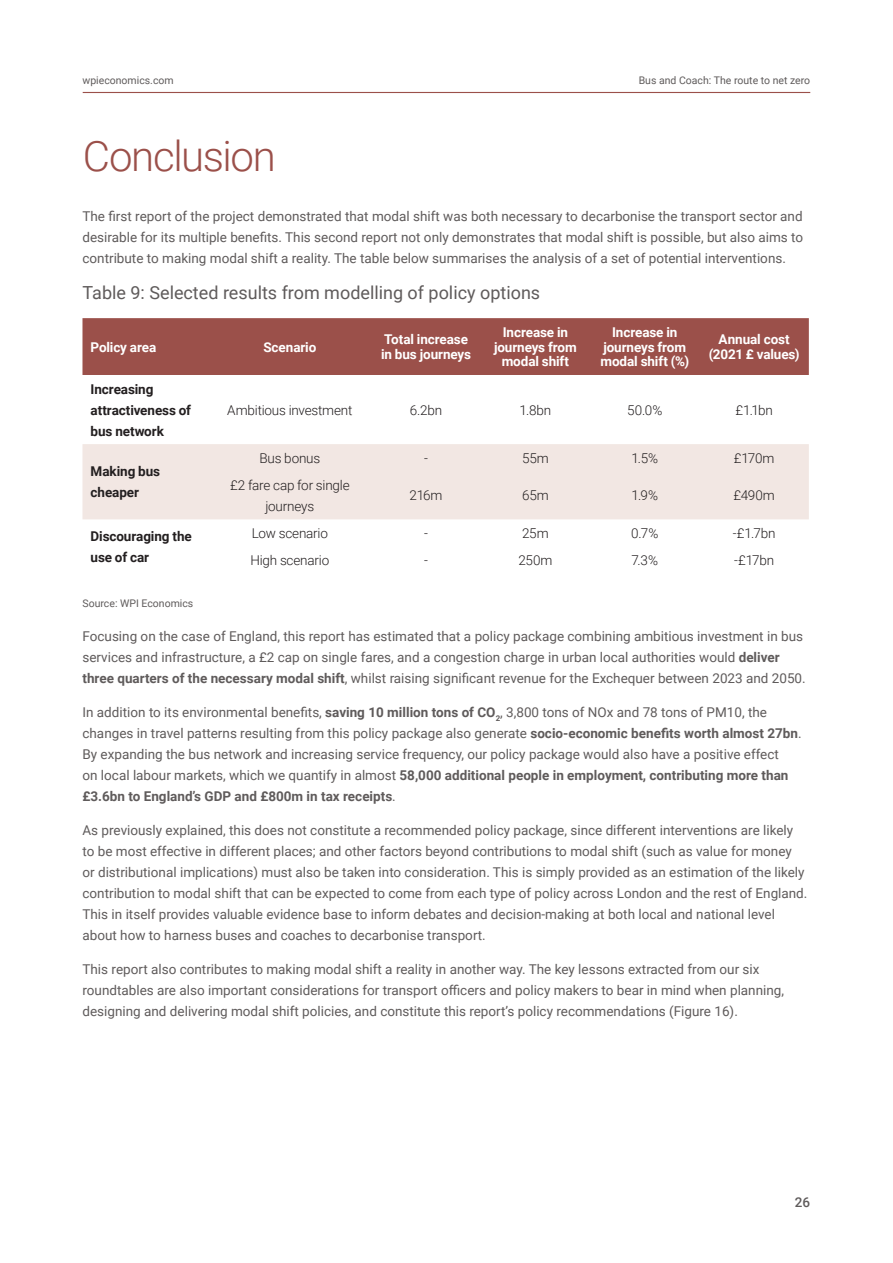
<style>
.page{position:relative;width:893px;height:1263px;background:#fff}
.page>*{position:absolute;margin:0;border:0;box-sizing:border-box;transform-origin:0 0}
.H3{font:300 42px "Roboto";letter-spacing:-.035em;color:#9b504a}
._9_Body_Text_Left{font:18px "Roboto";color:#5f5b5b}
._9_Body_Text_Left-2{font:13.5px/21px "Roboto";color:#5f5b5b}
.Normal_WPI_Normal{font:300 13.5px/21px "Roboto";letter-spacing:-.015em;color:#231f20;text-align:center}
.Normal_WPI_Normal-2{font:700 13.5px/14.9px "Roboto";letter-spacing:-.01em;color:#fff;text-align:center}
.Normal_WPI_Normal-3{font:700 13.5px/21px "Roboto";letter-spacing:-.005em;color:#231f20}
.t1{font:500 13.5px "Roboto";color:#5f5b5b}
._9_Body_Text_Left-3{font:10.5px "Roboto";color:#5f5b5b}
.s1{font-weight:700}
</style>
<div class="page">
<hr style="left:83px;top:92px;width:727px;height:1px;background:#9b504a">
<div style="left:82px;top:318px;width:727px;height:57px;background:#9b504a"></div>
<div style="left:82px;top:444px;width:727px;height:75px;background:#f2e7e3"></div>
<p class="_9_Body_Text_Left-3" style="left:82px;top:72px;width:93px">wpieconomics.com</p>
<p class="_9_Body_Text_Left-3" style="left:639px;top:72px;width:173px">Bus and Coach: The route to net zero</p>
<p class="H3" style="left:83px;top:126px;width:195px">Conclusion</p>
<p class="_9_Body_Text_Left-2" style="left:82px;top:205px;width:722px;text-align:justify">The first report of the project demonstrated that modal shift was both necessary to decarbonise the transport sector and desirable for its multiple benefits. This second report not only demonstrates that modal shift is possible, but also aims to contribute to making modal shift a reality. The table below summarises the analysis of a set of potential interventions.</p>
<p class="_9_Body_Text_Left" style="left:82px;top:280px;width:459px">Table 9: Selected results from modelling of policy options</p>
<p class="Normal_WPI_Normal-2" style="left:91px;top:339px;width:67px">Policy area</p>
<p class="Normal_WPI_Normal-2" style="left:263px;top:339px;width:54px">Scenario</p>
<p class="Normal_WPI_Normal-2" style="left:381px;top:331px;width:91px;text-align:left">Total increase in bus journeys</p>
<p class="Normal_WPI_Normal-2" style="left:494px;top:324px;width:84px">Increase in journeys from modal shift</p>
<p class="Normal_WPI_Normal-2" style="left:600px;top:324px;width:90px">Increase in journeys from modal shift (%)</p>
<p class="Normal_WPI_Normal-2" style="left:709px;top:331px;width:92px">Annual cost (2021 £ values)</p>
<p class="Normal_WPI_Normal-3" style="left:91px;top:378px;width:102px">Increasing attractiveness of bus network</p>
<p class="Normal_WPI_Normal" style="left:227px;top:399px;width:127px">Ambitious investment</p>
<p class="Normal_WPI_Normal" style="left:410px;top:399px;width:34px">6.2bn</p>
<p class="Normal_WPI_Normal" style="left:519px;top:399px;width:33px">1.8bn</p>
<p class="Normal_WPI_Normal" style="left:627px;top:399px;width:37px">50.0%</p>
<p class="Normal_WPI_Normal" style="left:735px;top:399px;width:39px">£1.1bn</p>
<p class="Normal_WPI_Normal-3" style="left:91px;top:460px;width:71px">Making bus cheaper</p>
<p class="Normal_WPI_Normal" style="left:259px;top:447px;width:62px">Bus bonus</p>
<p class="Normal_WPI_Normal" style="left:424px;top:447px;width:5px">-</p>
<p class="Normal_WPI_Normal" style="left:522px;top:447px;width:28px">55m</p>
<p class="Normal_WPI_Normal" style="left:631px;top:447px;width:28px">1.5%</p>
<p class="Normal_WPI_Normal" style="left:734px;top:447px;width:42px">£170m</p>
<p class="Normal_WPI_Normal" style="left:230px;top:474px;width:121px">£2 fare cap for single journeys</p>
<p class="Normal_WPI_Normal" style="left:409px;top:485px;width:35px">216m</p>
<p class="Normal_WPI_Normal" style="left:522px;top:485px;width:28px">65m</p>
<p class="Normal_WPI_Normal" style="left:632px;top:485px;width:28px">1.9%</p>
<p class="Normal_WPI_Normal" style="left:733px;top:485px;width:43px">£490m</p>
<p class="Normal_WPI_Normal-3" style="left:91px;top:525px;width:103px">Discouraging the use of car</p>
<p class="Normal_WPI_Normal" style="left:252px;top:522px;width:78px">Low scenario</p>
<p class="Normal_WPI_Normal" style="left:424px;top:522px;width:5px">-</p>
<p class="Normal_WPI_Normal" style="left:522px;top:522px;width:28px">25m</p>
<p class="Normal_WPI_Normal" style="left:631px;top:522px;width:29px">0.7%</p>
<p class="Normal_WPI_Normal" style="left:733px;top:522px;width:44px">-£1.7bn</p>
<p class="Normal_WPI_Normal" style="left:250px;top:549px;width:80px">High scenario</p>
<p class="Normal_WPI_Normal" style="left:424px;top:549px;width:5px">-</p>
<p class="Normal_WPI_Normal" style="left:518px;top:549px;width:36px">250m</p>
<p class="Normal_WPI_Normal" style="left:632px;top:549px;width:28px">7.3%</p>
<p class="Normal_WPI_Normal" style="left:734px;top:549px;width:42px">-£17bn</p>
<p class="_9_Body_Text_Left-3" style="left:82px;top:596px;width:112px">Source: WPI Economics</p>
<p class="_9_Body_Text_Left-2" style="left:82px;top:625px;width:725px">Focusing on the case of England, this report has estimated that a policy package combining ambitious investment in bus services and infrastructure, a £2 cap on single fares, and a congestion charge in urban local authorities would <span class="s1">deliver three quarters of the necessary modal shift</span>, whilst raising significant revenue for the Exchequer between 2023 and 2050.</p>
<p class="_9_Body_Text_Left-2" style="left:82px;top:701px;width:721px">In addition to its environmental benefits, <span class="s1">saving 10 million tons of CO</span><sub>2</sub>, 3,800 tons of NOx and 78 tons of PM10, the changes in travel patterns resulting from this policy package also generate <span class="s1">socio-economic benefits worth almost 27bn</span>.<br>By expanding the bus network and increasing service frequency, our policy package would also have a positive effect<br>on local labour markets, which we quantify in almost <span class="s1">58,000 additional people in employment, contributing more than £3.6bn to England’s GDP and £800m in tax receipts</span>.</p>
<p class="_9_Body_Text_Left-2" style="left:82px;top:819px;width:726px">As previously explained, this does not constitute a recommended policy package, since different interventions are likely to be most effective in different places; and other factors beyond contributions to modal shift (such as value for money<br>or distributional implications) must also be taken into consideration. This is simply provided as an estimation of the likely contribution to modal shift that can be expected to come from each type of policy across London and the rest of England.<br>This in itself provides valuable evidence base to inform debates and decision-making at both local and national level about how to harness buses and coaches to decarbonise transport.</p>
<p class="_9_Body_Text_Left-2" style="left:82px;top:958px;width:703px">This report also contributes to making modal shift a reality in another way. The key lessons extracted from our six roundtables are also important considerations for transport officers and policy makers to bear in mind when planning, designing and delivering modal shift policies, and constitute this report’s policy recommendations (Figure 16).</p>
<p class="t1" style="left:795px;top:1192px;width:17px">26</p>
</div>
